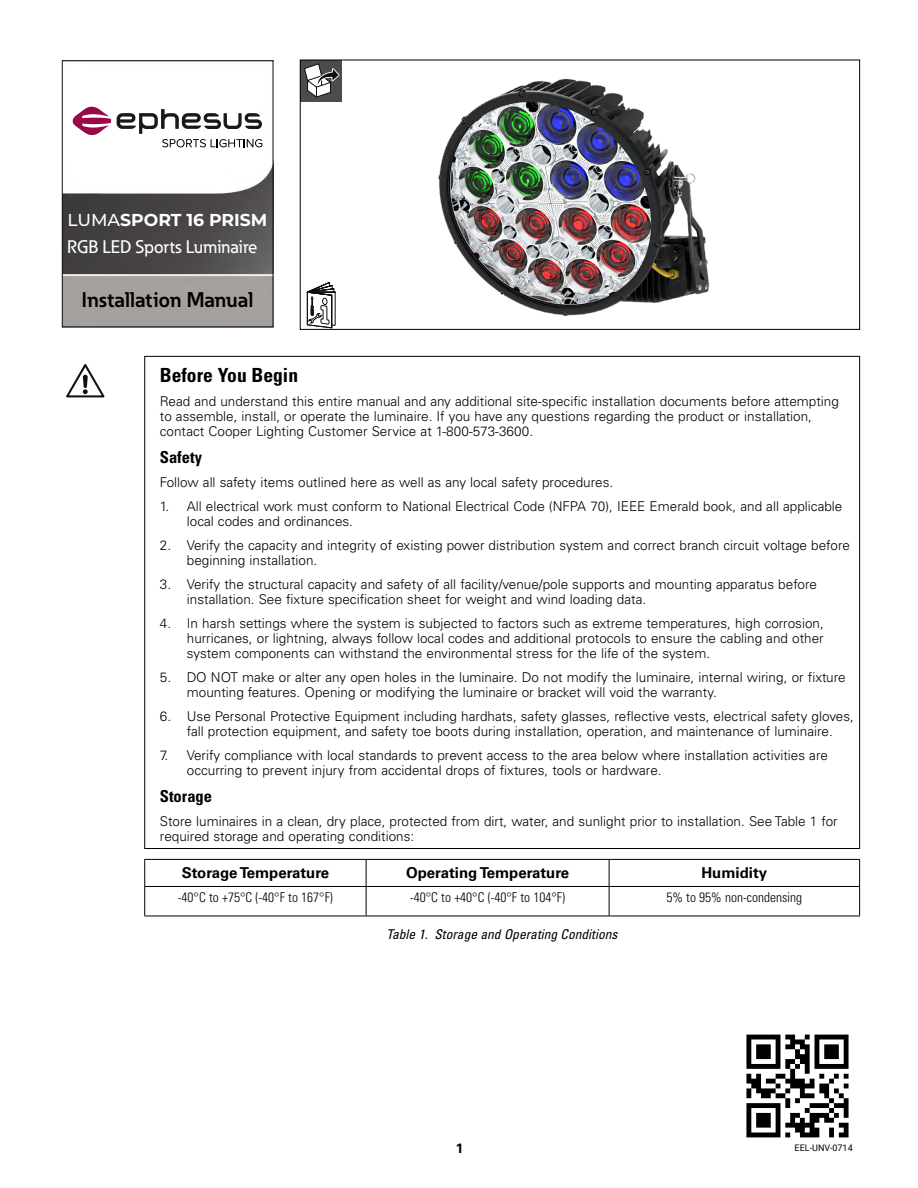
<style>
.page{position:relative;width:918px;height:1188px;background:#fff}
.page>*{position:absolute;margin:0;border:0;box-sizing:border-box;transform-origin:0 0}
.t1{font:700 21px "Eaton";color:#000}
.t2{font:700 condensed 19.5px "Univers LT Std";color:#000}
.t3{font:500 18px "Eaton";color:#fff}
.t4{font:700 17.25px "Montserrat";color:#fff}
.t5{font:700 condensed 16.5px "Univers LT Std";color:#000}
.t6{font:700 15px "Univers LT Std";color:#000}
.t7{font:300 13.5px/15px "Univers LT Std";color:#000}
.t8{font:300 condensed 13.5px "Univers LT Std";color:#000}
.t9{font:italic condensed 13.5px "Univers LT Std";color:#000}
.t10{font:700 13.5px "Univers LT Std";color:#000}
.t11{font:9px "Roboto";color:#000}
.s1{font-weight:500}
</style>
<div class="page">
<img style="left:64px;top:140px;width:207px;height:185px">
<div style="left:62px;top:61px;width:211px;height:266px;border:1px solid #0f0f0f"></div>
<div style="left:65px;top:66px;width:194px;height:102px;background:#fff;border-radius:15px"></div>
<svg style="left:72px;top:107px;width:39px;height:28px"></svg>
<svg style="left:117px;top:109px;width:145px;height:38px"></svg>
<div style="left:300px;top:60px;width:41px;height:41px;background:#4e4b49"></div>
<svg style="left:304px;top:63px;width:36px;height:34px"></svg>
<svg style="left:307px;top:282px;width:29px;height:46px"></svg>
<svg style="left:66px;top:364px;width:38px;height:33px"></svg>
<hr style="left:144px;top:859px;width:222px;height:1px;background:#000">
<hr style="left:366px;top:859px;width:243px;height:1px;background:#000">
<hr style="left:609px;top:859px;width:251px;height:1px;background:#000">
<hr style="left:144px;top:886px;width:222px;height:1px;background:#000">
<svg style="left:144px;top:860px;width:1px;height:56px"></svg>
<hr style="left:366px;top:886px;width:243px;height:1px;background:#000">
<svg style="left:366px;top:860px;width:1px;height:56px"></svg>
<hr style="left:609px;top:886px;width:251px;height:1px;background:#000">
<svg style="left:609px;top:860px;width:1px;height:56px"></svg>
<svg style="left:859px;top:860px;width:1px;height:56px"></svg>
<hr style="left:144px;top:916px;width:222px;height:1px;background:#000">
<hr style="left:366px;top:916px;width:243px;height:1px;background:#000">
<hr style="left:609px;top:916px;width:251px;height:1px;background:#000">
<img style="left:357px;top:59px;width:393px;height:271px">
<img style="left:746px;top:1034px;width:103px;height:104px">
<p class="t4" style="left:67px;top:207px;width:201px"><span class="s1">LUMA</span>SPORT 16 PRISM</p>
<h3 class="t3" style="left:67px;top:235px;width:192px">RGB LED Sports Luminaire</h3>
<h1 class="t1" style="left:82px;top:286px;width:173px">Installation Manual</h1>
<h2 class="t2" style="left:160px;top:363px;width:140px">Before You Begin</h2>
<p class="t7" style="left:160px;top:394px;width:681px">Read and understand this entire manual and any additional site-specific installation documents before attempting to assemble, install, or operate the luminaire. If you have any questions regarding the product or installation, contact Cooper Lighting Customer Service at 1-800-573-3600.</p>
<p class="t5" style="left:160px;top:447px;width:44px">Safety</p>
<p class="t7" style="left:160px;top:475px;width:455px">Follow all safety items outlined here as well as any local safety procedures.</p>
<p class="t7" style="left:187px;top:499px;width:657px;text-indent:-27px">1. All electrical work must conform to National Electrical Code (NFPA 70), IEEE Emerald book, and all applicable local codes and ordinances.</p>
<p class="t7" style="left:187px;top:538px;width:665px;text-indent:-27px">2. Verify the capacity and integrity of existing power distribution system and correct branch circuit voltage before beginning installation.</p>
<p class="t7" style="left:187px;top:577px;width:632px;text-indent:-27px">3. Verify the structural capacity and safety of all facility/venue/pole supports and mounting apparatus before installation. See fixture specification sheet for weight and wind loading data.</p>
<p class="t7" style="left:187px;top:616px;width:638px;text-align:justify;text-indent:-27px">4. In harsh settings where the system is subjected to factors such as extreme temperatures, high corrosion, hurricanes, or lightning, always follow local codes and additional protocols to ensure the cabling and other system components can withstand the environmental stress for the life of the system.</p>
<p class="t7" style="left:187px;top:670px;width:660px;text-indent:-27px">5. DO NOT make or alter any open holes in the luminaire. Do not modify the luminaire, internal wiring, or fixture mounting features. Opening or modifying the luminaire or bracket will void the warranty.</p>
<p class="t7" style="left:160px;top:709px;width:696px;text-align:center">6. Use Personal Protective Equipment including hardhats, safety glasses, reflective vests, electrical safety gloves, fall protection equipment, and safety toe boots during installation, operation, and maintenance of luminaire.</p>
<p class="t7" style="left:187px;top:748px;width:643px;text-indent:-27px">7. Verify compliance with local standards to prevent access to the area below where installation activities are occurring to prevent injury from accidental drops of fixtures, tools or hardware.</p>
<p class="t5" style="left:160px;top:786px;width:54px">Storage</p>
<p class="t7" style="left:160px;top:814px;width:679px">Store luminaires in a clean, dry place, protected from dirt, water, and sunlight prior to installation. See Table 1 for required storage and operating conditions:</p>
<p class="t6" style="left:182px;top:864px;width:149px">Storage Temperature</p>
<p class="t6" style="left:406px;top:864px;width:165px">Operating Temperature</p>
<p class="t6" style="left:701px;top:864px;width:67px">Humidity</p>
<p class="t8" style="left:178px;top:889px;width:157px">-40°C to +75°C (-40°F to 167°F)</p>
<p class="t8" style="left:410px;top:889px;width:157px">-40°C to +40°C (-40°F to 104°F)</p>
<p class="t8" style="left:666px;top:889px;width:137px">5% to 95% non-condensing</p>
<p class="t9" style="left:386px;top:925px;width:233px">Table 1. Storage and Operating Conditions</p>
<p class="t10" style="left:456px;top:1140px;width:9px">1</p>
<p class="t11" style="left:795px;top:1142px;width:60px">EEL-UNV-0714</p>
</div>
